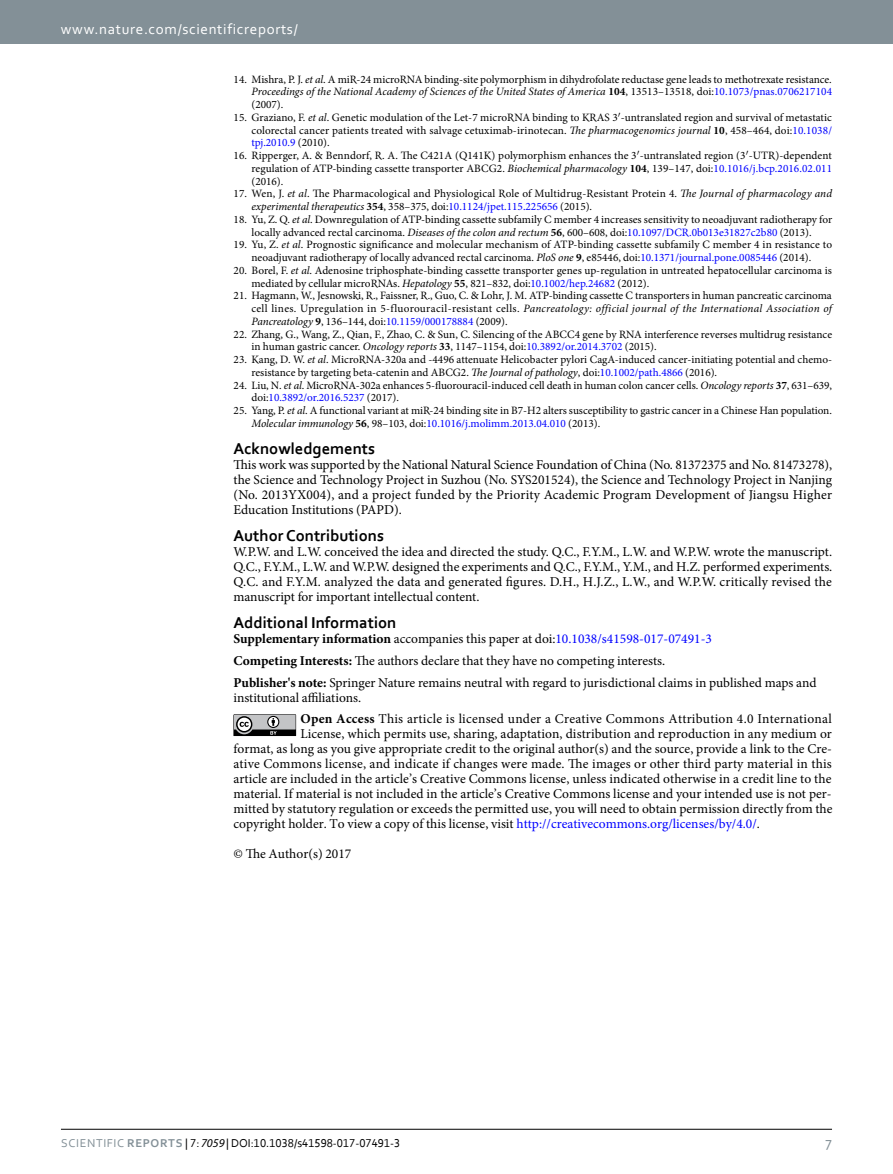
<style>
.page{position:relative;width:893px;height:1174px;background:#fff}
.page>*{position:absolute;margin:0;border:0;box-sizing:border-box;transform-origin:0 0}
.t1{font:700 16.5px "Corbel";color:#000}
.t2{font:15px "Corbel 2";letter-spacing:.045em;color:#fff}
.t3{font:15px "Corbel 2";color:#839097}
.t4{font:13.5px/15px "Minion Pro";color:#000;text-align:justify}
.t5{font:13.5px/21.8px "Minion Pro";letter-spacing:.02em;color:#000}
.t6{font:12px "Corbel";color:#000}
.t7{font:11.25px/12.8px "Minion Pro";color:#000}
.s1{font-style:italic}
.s2{font-weight:700}
.s3{color:#00f}
.s4{font-family:"Corbel 2";color:#839097}
.s5{font-family:"Corbel Bold 2";color:#839097}
.s6{font-family:"Myriad Pro";font-style:italic}
</style>
<div class="page">
<div style="left:0;top:0;width:893px;height:43px;background:#839097"></div>
<hr style="left:61px;top:1129px;width:771px;height:1px;background:#000">
<svg style="left:233px;top:714px;width:63px;height:22px"></svg>
<h2 class="t2" style="left:61px;top:19px;width:238px">www.nature.com/scientificreports/</h2>
<p class="t7" style="left:251px;top:73px;width:582px;text-align:justify;text-indent:-18px">14. Mishra, P. J. <span class="s1">et al</span>. A miR-24 microRNA binding-site polymorphism in dihydrofolate reductase gene leads to methotrexate resistance.<br><span class="s1">Proceedings of the National Academy of Sciences of the United States of America</span> <span class="s2">104</span>, 13513–13518, doi:<span class="s3">10.1073/pnas.0706217104 </span>(2007).</p>
<p class="t7" style="left:251px;top:111px;width:582px;text-align:justify;text-indent:-18px">15. Graziano, F. <span class="s1">et al</span>. Genetic modulation of the Let-7 microRNA binding to KRAS 3 -untranslated region and survival of metastatic colorectal cancer patients treated with salvage cetuximab-irinotecan. <span class="s1">The pharmacogenomics journal</span> <span class="s2">10</span>, 458–464, doi:<span class="s3">10.1038/ tpj.2010.9</span> (2010).</p>
<p class="t7" style="left:251px;top:149px;width:582px;text-align:justify;text-indent:-18px">16. Ripperger, A. &amp; Benndorf, R. A. The C421A (Q141K) polymorphism enhances the 3 -untranslated region (3 -UTR)-dependent regulation of ATP-binding cassette transporter ABCG2. <span class="s1">Biochemical pharmacology</span> <span class="s2">104</span>, 139–147, doi:<span class="s3">10.1016/j.bcp.2016.02.011 </span>(2016).</p>
<p class="t7" style="left:251px;top:187px;width:582px;text-indent:-18px">17. Wen, J. <span class="s1">et al</span>. The Pharmacological and Physiological Role of Multidrug-Resistant Protein 4. <span class="s1">The Journal of pharmacology and experimental therapeutics</span> <span class="s2">354</span>, 358–375, doi:<span class="s3">10.1124/jpet.115.225656</span> (2015).</p>
<p class="t7" style="left:234px;top:213px;width:600px;text-align:center">18. Yu, Z. Q. <span class="s1">et al</span>. Downregulation of ATP-binding cassette subfamily C member 4 increases sensitivity to neoadjuvant radiotherapy for locally advanced rectal carcinoma. <span class="s1">Diseases of the colon and rectum</span> <span class="s2">56</span>, 600–608, doi:<span class="s3">10.1097/DCR.0b013e31827c2b80</span> (2013).</p>
<p class="t7" style="left:234px;top:238px;width:600px;text-align:center">19. Yu, Z. <span class="s1">et al</span>. Prognostic significance and molecular mechanism of ATP-binding cassette subfamily C member 4 in resistance to neoadjuvant radiotherapy of locally advanced rectal carcinoma. <span class="s1">PloS one</span> <span class="s2">9</span>, e85446, doi:<span class="s3">10.1371/journal.pone.0085446</span> (2014).</p>
<p class="t7" style="left:251px;top:264px;width:582px;text-indent:-18px">20. Borel, F. <span class="s1">et al</span>. Adenosine triphosphate-binding cassette transporter genes up-regulation in untreated hepatocellular carcinoma is mediated by cellular microRNAs. <span class="s1">Hepatology</span> <span class="s2">55</span>, 821–832, doi:<span class="s3">10.1002/hep.24682</span> (2012).</p>
<p class="t7" style="left:251px;top:289px;width:582px;text-align:justify;text-indent:-18px">21. Hagmann, W., Jesnowski, R., Faissner, R., Guo, C. &amp; Lohr, J. M. ATP-binding cassette C transporters in human pancreatic carcinoma cell lines. Upregulation in 5-fluorouracil-resistant cells. <span class="s1">Pancreatology: official journal of the International Association of Pancreatology</span> <span class="s2">9</span>, 136–144, doi:<span class="s3">10.1159/000178884</span> (2009).</p>
<p class="t7" style="left:251px;top:328px;width:582px;text-indent:-18px">22. Zhang, G., Wang, Z., Qian, F., Zhao, C. &amp; Sun, C. Silencing of the ABCC4 gene by RNA interference reverses multidrug resistance in human gastric cancer. <span class="s1">Oncology reports</span> <span class="s2">33</span>, 1147–1154, doi:<span class="s3">10.3892/or.2014.3702</span> (2015).</p>
<p class="t7" style="left:251px;top:353px;width:582px;text-indent:-18px">23. Kang, D. W. <span class="s1">et al</span>. MicroRNA-320a and -4496 attenuate Helicobacter pylori CagA-induced cancer-initiating potential and chemo&shy;resistance by targeting beta-catenin and ABCG2. <span class="s1">The Journal of pathology</span>, doi:<span class="s3">10.1002/path.4866</span> (2016).</p>
<p class="t7" style="left:251px;top:378px;width:582px;text-indent:-18px">24. Liu, N. <span class="s1">et al</span>. MicroRNA-302a enhances 5-fluorouracil-induced cell death in human colon cancer cells. <span class="s1">Oncology reports</span> <span class="s2">37</span>, 631–639, doi:<span class="s3">10.3892/or.2016.5237</span> (2017).</p>
<p class="t7" style="left:251px;top:404px;width:582px;text-indent:-18px">25. Yang, P. <span class="s1">et al</span>. A functional variant at miR-24 binding site in B7-H2 alters susceptibility to gastric cancer in a Chinese Han population.<br><span class="s1">Molecular immunology</span> <span class="s2">56</span>, 98–103, doi:<span class="s3">10.1016/j.molimm.2013.04.010</span> (2013).</p>
<h1 class="t1" style="left:233px;top:438px;width:143px">Acknowledgements</h1>
<p class="t4" style="left:233px;top:457px;width:600px">This work was supported by the National Natural Science Foundation of China (No. 81372375 and No. 81473278), the Science and Technology Project in Suzhou (No. SYS201524), the Science and Technology Project in Nanjing (No. 2013YX004), and a project funded by the Priority Academic Program Development of Jiangsu Higher Education Institutions (PAPD).</p>
<h1 class="t1" style="left:233px;top:525px;width:152px">Author Contributions</h1>
<p class="t4" style="left:233px;top:544px;width:600px">W.P.W. and L.W. conceived the idea and directed the study. Q.C., F.Y.M., L.W. and W.P.W. wrote the manuscript.<br>Q.C., F.Y.M., L.W. and W.P.W. designed the experiments and Q.C., F.Y.M., Y.M., and H.Z. performed experiments.<br>Q.C. and F.Y.M. analyzed the data and generated figures. D.H., H.J.Z., L.W., and W.P.W. critically revised the manuscript for important intellectual content.</p>
<h1 class="t1" style="left:233px;top:612px;width:164px">Additional Information</h1>
<p class="t4" style="left:233px;top:628px;width:584px;line-height:21.8px;text-align:left"><span class="s2">Supplementary information</span> accompanies this paper at doi:<span class="s3">10.1038/s41598-017-07491-3<br></span><span class="s2">Competing Interests:</span> The authors declare that they have no competing interests.<br><span class="s2">Publisher's note:</span> Springer Nature remains neutral with regard to jurisdictional claims in published maps and</p>
<p class="t5" style="left:301px;top:686px;width:533px;text-indent:-67px">institutional affiliations.<br><span class="s2">Open Access</span> This article is licensed under a Creative Commons Attribution 4.0 International</p>
<p class="t4" style="left:233px;top:726px;width:601px;text-indent:67px">License, which permits use, sharing, adaptation, distribution and reproduction in any medium or format, as long as you give appropriate credit to the original author(s) and the source, provide a link to the Cre&shy;ative Commons license, and indicate if changes were made. The images or other third party material in this article are included in the article’s Creative Commons license, unless indicated otherwise in a credit line to the material. If material is not included in the article’s Creative Commons license and your intended use is not per&shy;mitted by statutory regulation or exceeds the permitted use, you will need to obtain permission directly from the copyright holder. To view a copy of this license, visit <span class="s3">http://creativecommons.org/licenses/by/4.0/</span>.</p>
<p class="t4" style="left:233px;top:846px;width:119px">© The Author(s) 2017</p>
<p class="t6" style="left:61px;top:1135px;width:341px"><span class="s4">SCieNTifiC</span> <span class="s5">REPORTS</span> | 7: <span class="s6">7059</span> | DOI:10.1038/s41598-017-07491-3</p>
<h2 class="t3" style="left:826px;top:1132px;width:8px">7</h2>
</div>
